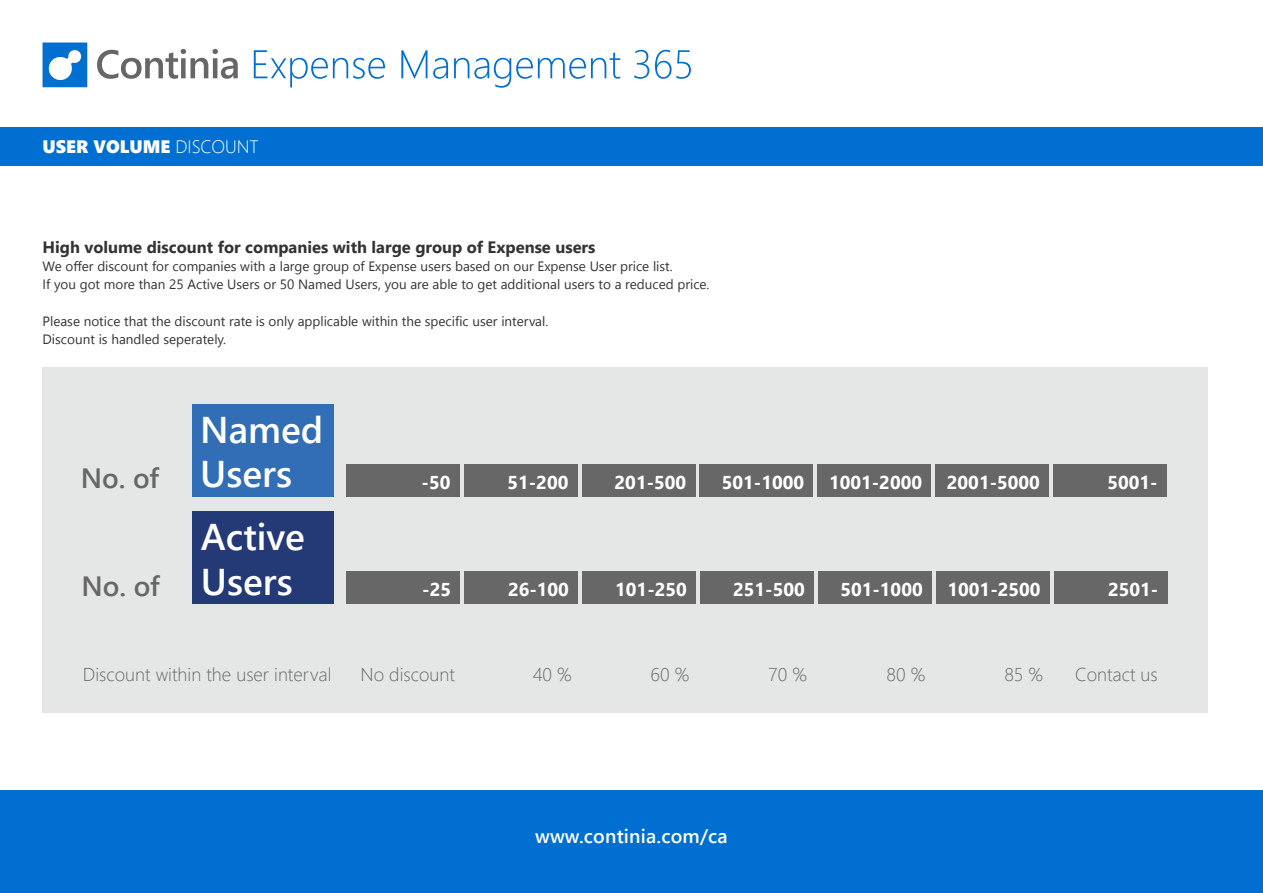
<style>
.page{position:relative;width:1263px;height:893px;background:#fff}
.page>*{position:absolute;margin:0;border:0;box-sizing:border-box;transform-origin:0 0}
.t1{font:600 37.2px/44.7px "Segoe UI";color:#fff}
.t2{font:600 27.9px "Segoe UI";letter-spacing:-.01em;color:#676767}
.t3{font:600 19.5px "Segoe UI";letter-spacing:.01em;color:#fff}
.t4{font:700 18.6px "Segoe UI";color:#fff}
.t5{font:300 18.6px "Segoe UI";color:#676767}
.t6{font:18px "Segoe UI Black";color:#fff}
.t7{font:700 16.5px "Segoe UI";color:#333}
.t8{font:13.5px/18px "Segoe UI";color:#333}
.s1{font-family:"Segoe UI";font-weight:300}
</style>
<div class="page">
<div style="left:0;top:128px;width:1263px;height:38px;background:#006fd2"></div>
<div style="left:0;top:791px;width:1263px;height:102px;background:#006fd2"></div>
<svg style="left:43px;top:43px;width:44px;height:44px"></svg>
<svg style="left:97px;top:49px;width:141px;height:30px"></svg>
<svg style="left:254px;top:50px;width:131px;height:37px"></svg>
<svg style="left:401px;top:50px;width:26px;height:28px"></svg>
<svg style="left:433px;top:58px;width:15px;height:21px"></svg>
<svg style="left:454px;top:52px;width:166px;height:36px"></svg>
<svg style="left:634px;top:50px;width:15px;height:29px"></svg>
<svg style="left:655px;top:50px;width:36px;height:29px"></svg>
<div style="left:43px;top:368px;width:1165px;height:345px;background:#e5e6e6"></div>
<div style="left:1054px;top:571px;width:113px;height:33px;background:#676767"></div>
<div style="left:936px;top:571px;width:113px;height:33px;background:#676767"></div>
<div style="left:818px;top:571px;width:114px;height:33px;background:#676767"></div>
<div style="left:700px;top:571px;width:114px;height:33px;background:#676767"></div>
<div style="left:582px;top:571px;width:114px;height:33px;background:#676767"></div>
<div style="left:465px;top:571px;width:113px;height:33px;background:#676767"></div>
<div style="left:347px;top:571px;width:113px;height:33px;background:#676767"></div>
<div style="left:192px;top:404px;width:141px;height:92px;background:#316eb5"></div>
<div style="left:193px;top:512px;width:141px;height:92px;background:#243a76"></div>
<div style="left:1053px;top:464px;width:114px;height:32px;background:#676767"></div>
<div style="left:936px;top:464px;width:113px;height:32px;background:#676767"></div>
<div style="left:818px;top:464px;width:113px;height:32px;background:#676767"></div>
<div style="left:700px;top:464px;width:113px;height:32px;background:#676767"></div>
<div style="left:582px;top:464px;width:113px;height:32px;background:#676767"></div>
<div style="left:464px;top:464px;width:113px;height:32px;background:#676767"></div>
<div style="left:346px;top:464px;width:113px;height:32px;background:#676767"></div>
<p class="t6" style="left:43px;top:133px;width:218px">USER VOLUME <span class="s1">DISCOUNT</span></p>
<p class="t7" style="left:43px;top:234px;width:554px">High volume discount for companies with large group of Expense users</p>
<p class="t8" style="left:43px;top:257px;width:668px">We offer discount for companies with a large group of Expense users based on our Expense User price list.<br>If you got more than 25 Active Users or 50 Named Users, you are able to get additional users to a reduced price.</p>
<p class="t8" style="left:43px;top:311px;width:507px">Please notice that the discount rate is only applicable within the specific user interval.<br>Discount is handled seperately.</p>
<p class="t1" style="left:200px;top:407px;width:125px">Named<br>Users</p>
<p class="t1" style="left:201px;top:514px;width:105px">Active<br>Users</p>
<p class="t2" style="left:81px;top:456px;width:80px">No. of</p>
<p class="t4" style="left:422px;top:467px;width:30px">-50</p>
<p class="t4" style="left:507px;top:467px;width:62px">51-200</p>
<p class="t4" style="left:615px;top:467px;width:73px">201-500</p>
<p class="t4" style="left:722px;top:467px;width:84px">501-1000</p>
<p class="t4" style="left:829px;top:467px;width:95px">1001-2000</p>
<p class="t4" style="left:947px;top:467px;width:95px">2001-5000</p>
<p class="t4" style="left:1107px;top:467px;width:52px">5001-</p>
<p class="t2" style="left:81px;top:563px;width:80px">No. of</p>
<p class="t4" style="left:615px;top:574px;width:73px">101-250</p>
<p class="t4" style="left:733px;top:574px;width:73px">251-500</p>
<p class="t4" style="left:1108px;top:574px;width:52px">2501-</p>
<p class="t4" style="left:508px;top:574px;width:62px">26-100</p>
<p class="t4" style="left:840px;top:574px;width:84px">501-1000</p>
<p class="t4" style="left:947px;top:574px;width:95px">1001-2500</p>
<p class="t4" style="left:422px;top:574px;width:30px">-25</p>
<p class="t5" style="left:83px;top:660px;width:250px">Discount within the user interval</p>
<p class="t5" style="left:361px;top:660px;width:96px">No discount</p>
<p class="t5" style="left:533px;top:660px;width:41px">40 %</p>
<p class="t5" style="left:651px;top:660px;width:40px">60 %</p>
<p class="t5" style="left:768px;top:660px;width:40px">70 %</p>
<p class="t3" style="left:535px;top:821px;width:194px">www.continia.com/ca</p>
<p class="t5" style="left:886px;top:660px;width:40px">80 %</p>
<p class="t5" style="left:1004px;top:660px;width:40px">85 %</p>
<p class="t5" style="left:1075px;top:660px;width:84px">Contact us</p>
</div>
